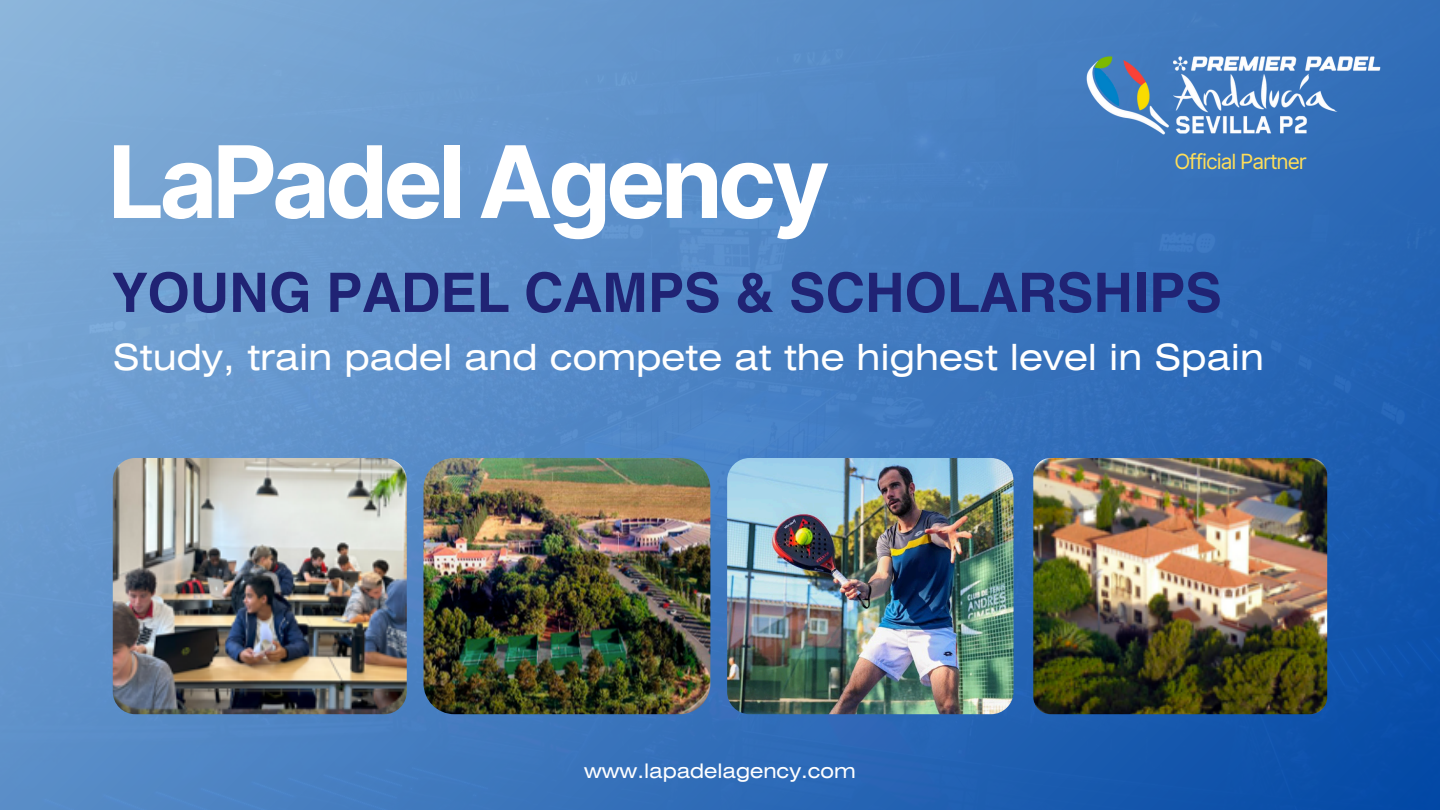
<style>
.page{position:relative;width:1440px;height:810px;background:#fff}
.page>*{position:absolute;margin:0;border:0;box-sizing:border-box;transform-origin:0 0}
.t1{font:700 100px "Inter";letter-spacing:-.05em;color:#fff}
.t2{font:700 54.6px "Helvetica World";color:#202374}
.t3{font:36px "Helios Ext";color:#fff}
.t4{font:20.9px "Inter";letter-spacing:-.05em;color:#ffde59}
.t5{font:20px "Helios Ext";color:#fff}
</style>
<div class="page">
<img style="left:0;top:0;width:1440px;height:810px">
<img style="left:113px;top:458px;width:294px;height:256px;border-radius:23px">
<img style="left:424px;top:458px;width:286px;height:256px;border-radius:31px">
<img style="left:1033px;top:458px;width:294px;height:256px;border-radius:17px">
<img style="left:727px;top:458px;width:287px;height:256px;border-radius:22px">
<img style="left:1059px;top:29px;width:349px;height:132px">
<p class="t1" style="left:108px;top:122px;width:724px">LaPadel Agency</p>
<p class="t4" style="left:1174px;top:149px;width:134px">Official Partner</p>
<h2 class="t2" style="left:113px;top:248px;width:1111px">YOUNG PADEL CAMPS &amp; SCHOLARSHIPS</h2>
<h3 class="t3" style="left:113px;top:343px;width:1153px">Study, train padel and compete at the highest level in Spain</h3>
<p class="t5" style="left:584px;top:764px;width:273px">www.lapadelagency.com</p>
</div>
